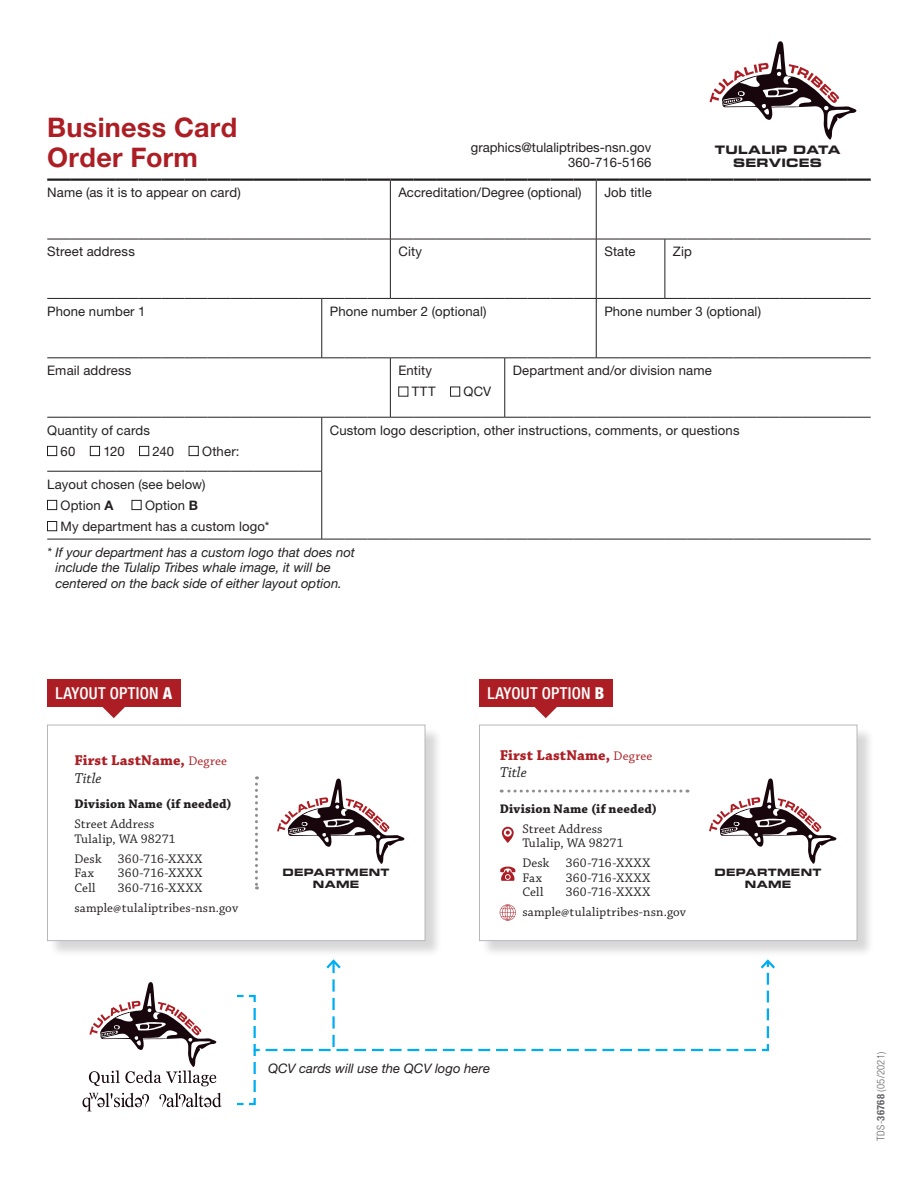
<style>
.page{position:relative;width:918px;height:1188px;background:#fff}
.page>*{position:absolute;margin:0;border:0;box-sizing:border-box;transform-origin:0 0}
.t1{font:700 27px/30px "Helvetica Neue LT Std";letter-spacing:.01em;color:#ac1e24}
.t2{font:500 condensed 16.5px "Helvetica Neue LT Std";letter-spacing:.01em;color:#fff}
.t3{font:700 15px/18px "Chaparral Pro";letter-spacing:.01em;color:#ac1e24}
.t4{font:13.2px/15.8px "Helvetica Neue LT Std";letter-spacing:.01em;color:#231f20;text-align:right}
.t5{font:italic 13.2px/15.8px "Helvetica Neue LT Std";color:#231f20}
.t6{font:13.05px/20px "Chaparral Pro";letter-spacing:.015em;color:#231f20}
.t7{font:700 13.05px/20px "Chaparral Pro";letter-spacing:.01em;color:#231f20}
.t8{font:11.7px/13.8px "Eurostile LT Std Bold Ex 2";letter-spacing:.01em;color:#231f20;text-align:center}
.t9{font:300 condensed 10.5px "Helvetica Neue LT Std";letter-spacing:.025em;color:#636366}
.t10{font:10.2px/12px "Eurostile LT Std Bold Ex 2";letter-spacing:.03em;color:#231f20;text-align:center}
.s1{font-weight:700}
.s2{font-weight:800}
.s3{font-weight:400;font-size:13.05px}
.s4{font-weight:400;font-style:italic;color:#231f20}
.s5{font-weight:400}
</style>
<div class="page">
<hr style="left:390px;top:181px;width:1px;height:58px;background:#231f20">
<hr style="left:596px;top:181px;width:1px;height:58px;background:#231f20">
<hr style="left:390px;top:239px;width:1px;height:59px;background:#231f20">
<hr style="left:596px;top:239px;width:1px;height:59px;background:#231f20">
<hr style="left:665px;top:239px;width:1px;height:59px;background:#231f20">
<svg style="left:47px;top:239px;width:824px;height:1px"></svg>
<hr style="left:321px;top:299px;width:1px;height:59px;background:#231f20">
<hr style="left:596px;top:299px;width:1px;height:59px;background:#231f20">
<svg style="left:47px;top:298px;width:824px;height:1px"></svg>
<hr style="left:390px;top:358px;width:1px;height:59px;background:#231f20">
<hr style="left:504px;top:358px;width:1px;height:59px;background:#231f20">
<hr style="left:47px;top:178px;width:23px;height:3px;background:#231f20">
<hr style="left:70px;top:178px;width:23px;height:3px;background:#231f20">
<hr style="left:93px;top:178px;width:23px;height:3px;background:#231f20">
<hr style="left:116px;top:178px;width:23px;height:3px;background:#231f20">
<hr style="left:139px;top:178px;width:23px;height:3px;background:#231f20">
<hr style="left:162px;top:178px;width:22px;height:3px;background:#231f20">
<hr style="left:184px;top:178px;width:23px;height:3px;background:#231f20">
<hr style="left:207px;top:178px;width:23px;height:3px;background:#231f20">
<hr style="left:230px;top:178px;width:23px;height:3px;background:#231f20">
<hr style="left:253px;top:178px;width:23px;height:3px;background:#231f20">
<hr style="left:276px;top:178px;width:23px;height:3px;background:#231f20">
<hr style="left:299px;top:178px;width:23px;height:3px;background:#231f20">
<hr style="left:322px;top:178px;width:23px;height:3px;background:#231f20">
<hr style="left:345px;top:178px;width:23px;height:3px;background:#231f20">
<hr style="left:368px;top:178px;width:22px;height:3px;background:#231f20">
<hr style="left:390px;top:178px;width:23px;height:3px;background:#231f20">
<hr style="left:413px;top:178px;width:23px;height:3px;background:#231f20">
<hr style="left:436px;top:178px;width:23px;height:3px;background:#231f20">
<hr style="left:459px;top:178px;width:23px;height:3px;background:#231f20">
<hr style="left:482px;top:178px;width:23px;height:3px;background:#231f20">
<hr style="left:505px;top:178px;width:23px;height:3px;background:#231f20">
<hr style="left:528px;top:178px;width:22px;height:3px;background:#231f20">
<hr style="left:550px;top:178px;width:23px;height:3px;background:#231f20">
<hr style="left:573px;top:178px;width:23px;height:3px;background:#231f20">
<hr style="left:596px;top:178px;width:23px;height:3px;background:#231f20">
<hr style="left:619px;top:178px;width:23px;height:3px;background:#231f20">
<hr style="left:642px;top:178px;width:23px;height:3px;background:#231f20">
<hr style="left:665px;top:178px;width:23px;height:3px;background:#231f20">
<hr style="left:688px;top:178px;width:23px;height:3px;background:#231f20">
<hr style="left:711px;top:178px;width:23px;height:3px;background:#231f20">
<hr style="left:734px;top:178px;width:22px;height:3px;background:#231f20">
<hr style="left:756px;top:178px;width:23px;height:3px;background:#231f20">
<hr style="left:779px;top:178px;width:23px;height:3px;background:#231f20">
<hr style="left:802px;top:178px;width:23px;height:3px;background:#231f20">
<hr style="left:825px;top:178px;width:23px;height:3px;background:#231f20">
<hr style="left:848px;top:178px;width:23px;height:3px;background:#231f20">
<svg style="left:47px;top:358px;width:824px;height:1px"></svg>
<hr style="left:321px;top:417px;width:1px;height:54px;background:#231f20">
<svg style="left:47px;top:417px;width:824px;height:1px"></svg>
<svg style="left:47px;top:471px;width:274px;height:1px"></svg>
<hr style="left:321px;top:471px;width:1px;height:68px;background:#231f20">
<svg style="left:47px;top:539px;width:824px;height:1px"></svg>
<div style="left:398px;top:387px;width:10px;height:9px;border:1px solid #231f20"></div>
<div style="left:450px;top:387px;width:10px;height:9px;border:1px solid #231f20"></div>
<div style="left:47px;top:446px;width:10px;height:10px;border:1px solid #231f20"></div>
<div style="left:90px;top:446px;width:10px;height:10px;border:1px solid #231f20"></div>
<div style="left:139px;top:446px;width:10px;height:10px;border:1px solid #231f20"></div>
<div style="left:189px;top:446px;width:10px;height:10px;border:1px solid #231f20"></div>
<div style="left:47px;top:500px;width:10px;height:10px;border:1px solid #231f20"></div>
<div style="left:132px;top:500px;width:9px;height:10px;border:1px solid #231f20"></div>
<div style="left:47px;top:521px;width:10px;height:10px;border:1px solid #231f20"></div>
<svg style="left:709px;top:41px;width:148px;height:99px"></svg>
<div style="left:49px;top:726px;width:394px;height:232px;background:#231f20;opacity:.18"></div>
<div style="left:47px;top:725px;width:378px;height:216px;background:#fff"></div>
<svg style="left:277px;top:778px;width:128px;height:86px"></svg>
<svg style="left:255px;top:776px;width:3px;height:113px"></svg>
<div style="left:47px;top:725px;width:378px;height:216px;border:1px solid #b6b7bb"></div>
<svg style="left:102px;top:707px;width:23px;height:11px"></svg>
<div style="left:47px;top:679px;width:133px;height:28px;background:#ac1e24"></div>
<div style="left:481px;top:726px;width:394px;height:232px;background:#231f20;opacity:.18"></div>
<div style="left:479px;top:725px;width:378px;height:216px;background:#fff"></div>
<svg style="left:709px;top:778px;width:128px;height:86px"></svg>
<svg style="left:501px;top:790px;width:180px;height:3px"></svg>
<svg style="left:500px;top:904px;width:16px;height:17px"></svg>
<svg style="left:500px;top:867px;width:15px;height:14px"></svg>
<svg style="left:502px;top:827px;width:12px;height:16px"></svg>
<div style="left:479px;top:725px;width:378px;height:216px;border:1px solid #b6b7bb"></div>
<svg style="left:534px;top:707px;width:23px;height:11px"></svg>
<div style="left:479px;top:679px;width:133px;height:28px;background:#ac1e24"></div>
<svg style="left:82px;top:982px;width:174px;height:129px"></svg>
<svg style="left:252px;top:982px;width:517px;height:70px"></svg>
<svg style="left:266px;top:959px;width:509px;height:92px"></svg>
<p class="t1" style="left:47px;top:112px;width:192px">Business Card<br>Order Form</p>
<p class="t4" style="left:471px;top:139px;width:182px">graphics@tulaliptribes-nsn.gov<br>360-716-5166</p>
<p class="t4" style="left:47px;top:184px;width:195px">Name (as it is to appear on card)</p>
<p class="t4" style="left:398px;top:184px;width:185px">Accreditation/Degree (optional)</p>
<p class="t4" style="left:604px;top:184px;width:49px">Job title</p>
<p class="t4" style="left:47px;top:244px;width:89px">Street address</p>
<p class="t4" style="left:398px;top:244px;width:25px">City</p>
<p class="t4" style="left:604px;top:244px;width:33px">State</p>
<p class="t4" style="left:673px;top:244px;width:20px">Zip</p>
<p class="t8" style="left:715px;top:142px;width:127px">TULALIP DATA<br>SERVICES</p>
<p class="t4" style="left:47px;top:303px;width:100px">Phone number 1</p>
<p class="t4" style="left:330px;top:303px;width:158px">Phone number 2 (optional)</p>
<p class="t4" style="left:604px;top:303px;width:158px">Phone number 3 (optional)</p>
<p class="t4" style="left:47px;top:363px;width:86px">Email address</p>
<p class="t4" style="left:398px;top:363px;width:35px">Entity</p>
<p class="t4" style="left:412px;top:384px;width:25px">TTT</p>
<p class="t4" style="left:464px;top:384px;width:29px">QCV</p>
<p class="t4" style="left:513px;top:363px;width:201px">Department and/or division name</p>
<p class="t4" style="left:47px;top:422px;width:104px">Quantity of cards</p>
<p class="t4" style="left:61px;top:443px;width:16px">60</p>
<p class="t4" style="left:103px;top:443px;width:23px">120</p>
<p class="t4" style="left:153px;top:443px;width:23px">240</p>
<p class="t4" style="left:202px;top:443px;width:39px">Other:</p>
<p class="t4" style="left:330px;top:422px;width:411px">Custom logo description, other instructions, comments, or questions</p>
<p class="t4" style="left:47px;top:476px;width:160px">Layout chosen (see below)</p>
<p class="t4" style="left:61px;top:497px;width:54px">Option <span class="s1">A</span></p>
<p class="t4" style="left:145px;top:497px;width:55px">Option <span class="s1">B</span></p>
<p class="t4" style="left:61px;top:518px;width:210px">My department has a custom logo*</p>
<p class="t5" style="left:56px;top:544px;width:301px;text-indent:-8px">* If your department has a custom logo that does not include the Tulalip Tribes whale image, it will be centered on the back side of either layout option.</p>
<p class="t2" style="left:55px;top:683px;width:118px">LAYOUT OPTION <span class="s2">A</span></p>
<p class="t2" style="left:487px;top:683px;width:118px">LAYOUT OPTION <span class="s2">B</span></p>
<p class="t3" style="left:74px;top:752px;width:154px">First LastName, <span class="s3">Degree<br></span><span class="s4">Title</span></p>
<p class="t7" style="left:74px;top:795px;width:159px">Division Name (if needed)<br><span class="s5">Street Address</span></p>
<p class="t6" style="left:74px;top:829px;width:129px">Tulalip, WA 98271<br>Desk 360-716-XXXX</p>
<p class="t6" style="left:74px;top:864px;width:21px">Fax</p>
<p class="t6" style="left:118px;top:864px;width:86px">360-716-XXXX</p>
<p class="t6" style="left:74px;top:878px;width:23px">Cell</p>
<p class="t6" style="left:74px;top:878px;width:165px;text-align:center">360-716-XXXX sample@tulaliptribes-nsn.gov</p>
<p class="t10" style="left:283px;top:866px;width:109px">DEPARTMENT<br>NAME</p>
<p class="t3" style="left:500px;top:748px;width:154px;line-height:16.5px">First LastName, <span class="s3">Degree<br></span><span class="s4">Title</span></p>
<p class="t7" style="left:522px;top:799px;width:136px;text-indent:-23px">Division Name (if needed)<br><span class="s5">Street Address</span></p>
<p class="t6" style="left:522px;top:834px;width:129px">Tulalip, WA 98271<br>Desk 360-716-XXXX</p>
<p class="t6" style="left:522px;top:868px;width:21px">Fax</p>
<p class="t6" style="left:566px;top:868px;width:86px">360-716-XXXX</p>
<p class="t6" style="left:522px;top:883px;width:23px">Cell</p>
<p class="t6" style="left:522px;top:883px;width:165px;text-align:center">360-716-XXXX sample@tulaliptribes-nsn.gov</p>
<p class="t10" style="left:715px;top:866px;width:109px">DEPARTMENT<br>NAME</p>
<p class="t5" style="left:268px;top:1060px;width:223px">QCV cards will use the QCV logo here</p>
<p class="t9" style="left:875px;top:1141px;width:90px;rotate:-90deg">TDS-<span class="s1">36768</span> (05/2021)</p>
</div>
